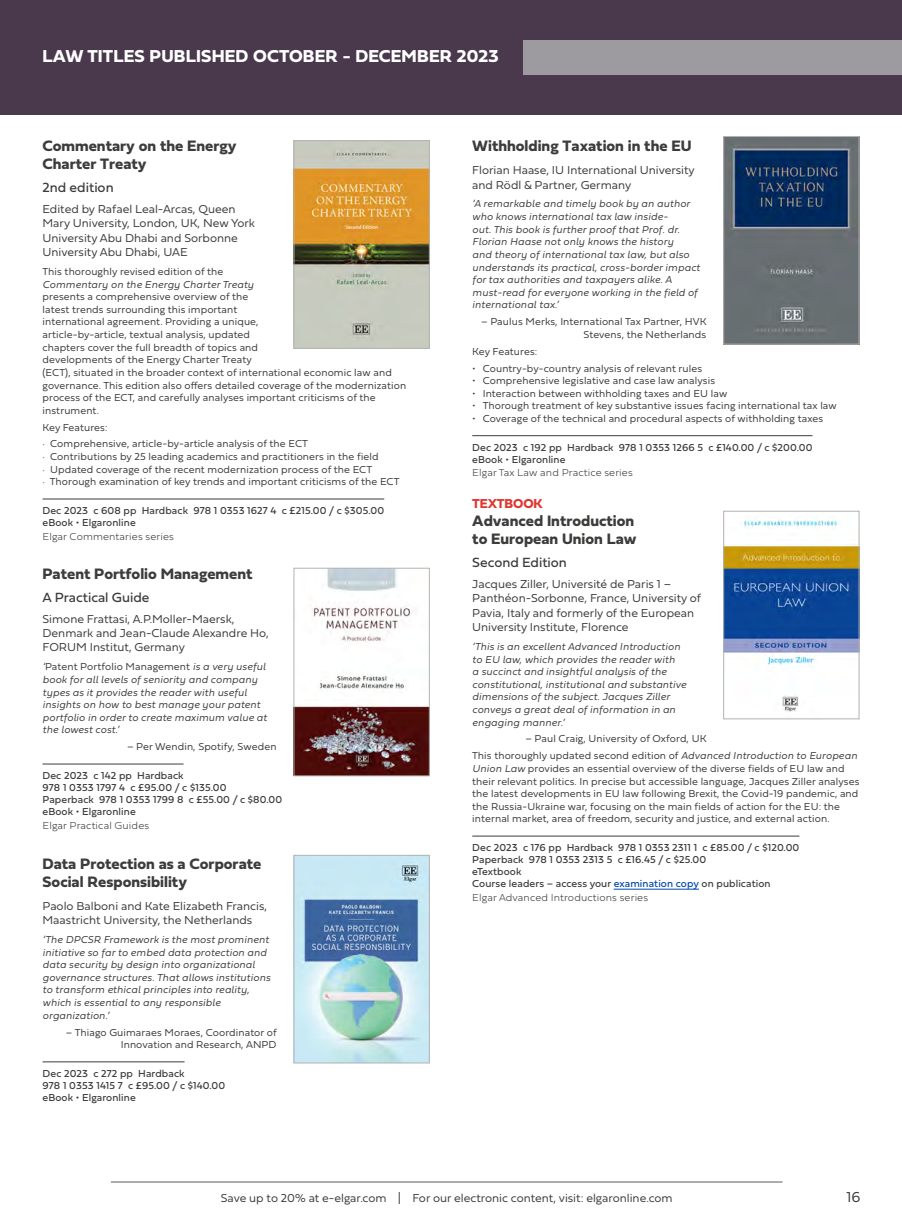
<style>
.page{position:relative;width:902px;height:1225px;background:#fff}
.page>*{position:absolute;margin:0;border:0;box-sizing:border-box;transform-origin:0 0}
.t1{font:700 18px "Fieldwork Hum";letter-spacing:.01em;color:#fff}
.t2{font:700 15.75px/18px "Fieldwork Hum";color:#3c3c3b}
.t3{font:15px "Fieldwork Hum Light";color:#3c3c3b}
.t4{font:13.8px "Fieldwork Hum";color:#3c3c3b}
.t5{font:700 13.5px "Fieldwork Hum";letter-spacing:-.01em;color:#e03730}
.t6{font:12px/14.4px "Fieldwork Hum Light";color:#3c3c3b}
.t7{font:10.5px/12.6px "Fieldwork Hum Light";letter-spacing:.01em;color:#3c3c3b}
.t8{font:italic 300 10.5px/12.6px "Fieldwork";letter-spacing:.01em;color:#3c3c3b}
.t9{font:10.5px/12px "Fieldwork Hum";letter-spacing:.01em;color:#3c3c3b}
.t10{font:100 10.5px "Fieldwork Hum";letter-spacing:.01em;color:#3c3c3b}
.s1{font-family:"Fieldwork";font-weight:300;font-style:italic}
.s2{color:#0047a9}
.s3{font-size:18px}
</style>
<div class="page">
<hr style="left:111px;top:1181px;width:671px;height:1px;background:#3c3c3b">
<div style="left:0;top:0;width:901px;height:115px;background:#4a384d"></div>
<hr style="left:472px;top:435px;width:340px;height:1px;background:#3c3c3b">
<hr style="left:472px;top:835px;width:327px;height:1px;background:#3c3c3b">
<hr style="left:613px;top:888px;width:86px;height:1px;background:#0047a9">
<hr style="left:43px;top:498px;width:341px;height:1px;background:#3c3c3b">
<hr style="left:43px;top:763px;width:140px;height:1px;background:#3c3c3b">
<hr style="left:43px;top:1061px;width:141px;height:1px;background:#3c3c3b">
<img style="left:295px;top:142px;width:132px;height:205px">
<div style="left:293px;top:140px;width:136px;height:209px;border:1px solid #b3b2b2"></div>
<img style="left:295px;top:570px;width:132px;height:204px">
<div style="left:293px;top:568px;width:136px;height:208px;border:1px solid #b3b2b2"></div>
<img style="left:725px;top:516px;width:132px;height:196px">
<div style="left:723px;top:511px;width:136px;height:208px;border:1px solid #b3b2b2"></div>
<div style="left:523px;top:40px;width:378px;height:34px;background:#9e9ba0"></div>
<img style="left:725px;top:138px;width:132px;height:204px">
<div style="left:723px;top:136px;width:136px;height:208px;border:1px solid #b3b2b2"></div>
<img style="left:295px;top:857px;width:132px;height:204px">
<div style="left:293px;top:855px;width:136px;height:208px;border:1px solid #b3b2b2"></div>
<h1 class="t1" style="left:43px;top:42px;width:457px">LAW TITLES PUBLISHED OCTOBER - DECEMBER 2023</h1>
<h2 class="t2" style="left:43px;top:136px;width:196px">Commentary on the Energy<br>Charter Treaty</h2>
<h3 class="t4" style="left:43px;top:177px;width:73px">2nd edition</h3>
<p class="t6" style="left:43px;top:201px;width:214px">Edited by Rafael Leal-Arcas, Queen Mary University, London, UK, New York University Abu Dhabi and Sorbonne University Abu Dhabi, UAE</p>
<p class="t7" style="left:43px;top:265px;width:182px">This thoroughly revised edition of the</p>
<p class="t8" style="left:43px;top:277px;width:213px">Commentary on the Energy Charter Treaty</p>
<p class="t7" style="left:43px;top:290px;width:365px">presents a comprehensive overview of the<br>latest trends surrounding this important<br>international agreement. Providing a unique,<br>article-by-article, textual analysis, updated<br>chapters cover the full breadth of topics and<br>developments of the Energy Charter Treaty<br>(ECT), situated in the broader context of international economic law and governance. This edition also offers detailed coverage of the modernization process of the ECT, and carefully analyses important criticisms of the instrument.</p>
<p class="t7" style="left:43px;top:418px;width:267px;line-height:16.8px">Key Features:<br>· Comprehensive, article-by-article analysis of the ECT</p>
<p class="t7" style="left:43px;top:450px;width:358px">· Contributions by 25 leading academics and practitioners in the field<br>· Updated coverage of the recent modernization process of the ECT<br>· Thorough examination of key trends and important criticisms of the ECT</p>
<p class="t9" style="left:43px;top:504px;width:343px">Dec 2023 c 608 pp Hardback 978 1 0353 1627 4 c £215.00 / c $305.00 eBook • Elgaronline</p>
<p class="t10" style="left:43px;top:528px;width:133px">Elgar Commentaries series</p>
<h2 class="t2" style="left:43px;top:564px;width:211px">Patent Portfolio Management</h2>
<h3 class="t4" style="left:43px;top:586px;width:108px">A Practical Guide</h3>
<p class="t6" style="left:43px;top:611px;width:228px">Simone Frattasi, A.P.Moller-Maersk,<br>Denmark and Jean-Claude Alexandre Ho,<br>FORUM Institut, Germany</p>
<p class="t7" style="left:43px;top:660px;width:224px"><span class="s1">‘</span>Patent Portfolio Management <span class="s1">is a very useful</span></p>
<p class="t8" style="left:43px;top:672px;width:226px">book for all levels of seniority and company types as it provides the reader with useful insights on how to best manage your patent portfolio in order to create maximum value at the lowest cost.’</p>
<p class="t7" style="left:127px;top:740px;width:151px">– Per Wendin, Spotify, Sweden</p>
<p class="t9" style="left:43px;top:769px;width:241px">Dec 2023 c 142 pp Hardback<br>978 1 0353 1797 4 c £95.00 / c $135.00<br>Paperback 978 1 0353 1799 8 c £55.00 / c $80.00 eBook • Elgaronline</p>
<p class="t10" style="left:43px;top:817px;width:108px">Elgar Practical Guides</p>
<h2 class="t2" style="left:43px;top:854px;width:220px">Data Protection as a Corporate<br>Social Responsibility</h2>
<p class="t6" style="left:43px;top:898px;width:226px">Paolo Balboni and Kate Elizabeth Francis,<br>Maastricht University, the Netherlands</p>
<p class="t8" style="left:43px;top:932px;width:229px">‘The DPCSR Framework is the most prominent initiative so far to embed data protection and data security by design into organizational governance structures. That allows institutions to transform ethical principles into reality, which is essential to any responsible organization.’</p>
<p class="t7" style="left:66px;top:1025px;width:212px;text-align:right">– Thiago Guimaraes Moraes, Coordinator of<br>Innovation and Research, ANPD</p>
<p class="t9" style="left:43px;top:1067px;width:184px">Dec 2023 c 272 pp Hardback<br>978 1 0353 1415 7 c £95.00 / c $140.00 eBook • Elgaronline</p>
<h2 class="t2" style="left:472px;top:136px;width:221px">Withholding Taxation in the EU</h2>
<p class="t6" style="left:472px;top:162px;width:224px">Florian Haase, IU International University and Rödl &amp; Partner, Germany</p>
<p class="t8" style="left:472px;top:197px;width:229px">‘A remarkable and timely book by an author who knows international tax law inside-<br>out. This book is further proof that Prof. dr.<br>Florian Haase not only knows the history<br>and theory of international tax law, but also understands its practical, cross-border impact for tax authorities and taxpayers alike. A must-read for everyone working in the field of international tax.’</p>
<p class="t7" style="left:481px;top:315px;width:227px;text-align:right">– Paulus Merks, International Tax Partner, HVK<br>Stevens, the Netherlands</p>
<p class="t7" style="left:472px;top:344px;width:67px">Key Features:</p>
<p class="t7" style="left:472px;top:361px;width:231px">• Country-by-country analysis of relevant rules</p>
<p class="t7" style="left:472px;top:374px;width:244px">• Comprehensive legislative and case law analysis</p>
<p class="t7" style="left:472px;top:386px;width:256px">• Interaction between withholding taxes and EU law</p>
<p class="t7" style="left:472px;top:399px;width:366px">• Thorough treatment of key substantive issues facing international tax law</p>
<p class="t7" style="left:472px;top:411px;width:352px">• Coverage of the technical and procedural aspects of withholding taxes</p>
<p class="t9" style="left:472px;top:441px;width:342px">Dec 2023 c 192 pp Hardback 978 1 0353 1266 5 c £140.00 / c $200.00 eBook • Elgaronline</p>
<p class="t10" style="left:472px;top:464px;width:162px">Elgar Tax Law and Practice series</p>
<p class="t5" style="left:472px;top:493px;width:72px">TEXTBOOK</p>
<h2 class="t2" style="left:472px;top:511px;width:166px">Advanced Introduction to European Union Law</h2>
<h3 class="t4" style="left:472px;top:551px;width:96px">Second Edition</h3>
<p class="t6" style="left:472px;top:576px;width:230px">Jacques Ziller, Université de Paris 1 – Panthéon-Sorbonne, France, University of Pavia, Italy and formerly of the European University Institute, Florence</p>
<p class="t8" style="left:472px;top:639px;width:215px">‘This is an excellent Advanced Introduction to EU law, which provides the reader with<br>a succinct and insightful analysis of the constitutional, institutional and substantive dimensions of the subject. Jacques Ziller conveys a great deal of information in an engaging manner.’</p>
<p class="t7" style="left:472px;top:730px;width:386px;line-height:16.8px;text-indent:53px">– Paul Craig, University of Oxford, UK<br>This thoroughly updated second edition of <span class="s1">Advanced Introduction to European</span></p>
<p class="t7" style="left:472px;top:761px;width:389px"><span class="s1">Union Law</span> provides an essential overview of the diverse fields of EU law and their relevant politics. In precise but accessible language, Jacques Ziller analyses the latest developments in EU law following Brexit, the Covid-19 pandemic, and the Russia-Ukraine war, focusing on the main fields of action for the EU: the internal market, area of freedom, security and justice, and external action.</p>
<p class="t9" style="left:472px;top:841px;width:328px">Dec 2023 c 176 pp Hardback 978 1 0353 2311 1 c £85.00 / c $120.00<br>Paperback 978 1 0353 2313 5 c £16.45 / c $25.00<br>eTextbook<br>Course leaders – access your <span class="s2">examination copy</span> on publication</p>
<p class="t10" style="left:472px;top:889px;width:177px">Elgar Advanced Introductions series</p>
<p class="t6" style="left:221px;top:1190px;width:453px">Save up to 20% at e-elgar.com <span class="s3">I</span> For our electronic content, visit: elgaronline.com</p>
<h3 class="t3" style="left:846px;top:1184px;width:16px">16</h3>
</div>
